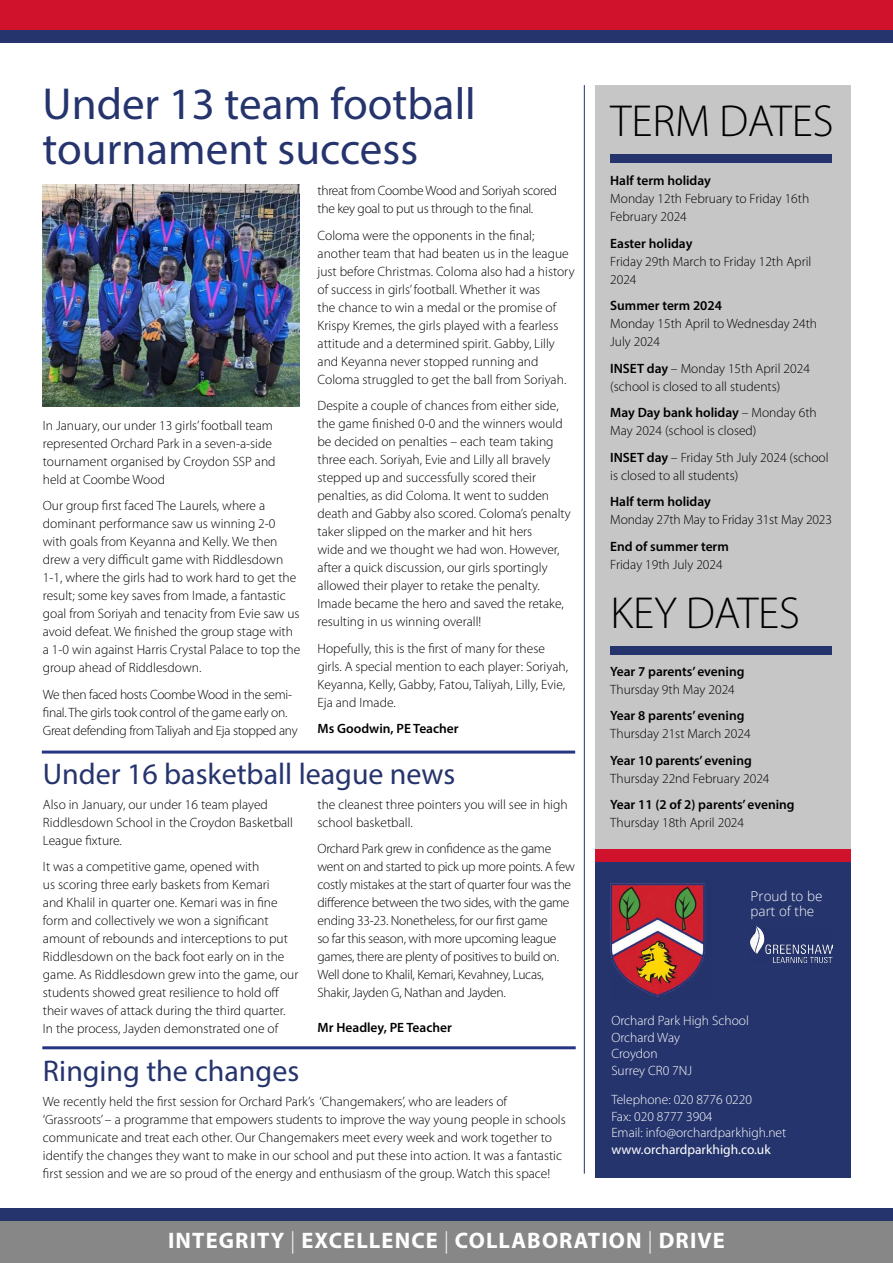
<style>
.page{position:relative;width:893px;height:1263px;background:#fff}
.page>*{position:absolute;margin:0;border:0;box-sizing:border-box;transform-origin:0 0}
.t1{font:45px/45px "Myriad Pro";color:#25346d}
.t2{font:300 45px "Myriad Pro";color:#000}
.t3{font:30px "Myriad Pro";color:#25346d}
.t4{font:700 22.5px "Myriad Pro";letter-spacing:.05em;color:#fff}
.t5{font:300 13.5px/18px "Myriad Pro";color:#000}
.t6{font:300 13.5px/18px "Myriad Pro";letter-spacing:-.02em;color:#000}
.t7{font:600 13.5px "Myriad Pro";color:#000}
.t8{font:300 13.5px/16.5px "Myriad Pro";color:#fff}
.t9{font:13.5px "Myriad Pro";color:#fff}
.t10{font:300 13.5px/15px "Open Sans";color:#fff}
.s1{font-weight:600}
.s2{font-weight:300}
</style>
<div class="page">
<div style="left:595px;top:85px;width:255px;height:770px;background:#c6c6c6"></div>
<div style="left:595px;top:854px;width:255px;height:324px;background:#25346d"></div>
<div style="left:595px;top:849px;width:255px;height:13px;background:#d0122d"></div>
<div style="left:0;top:1214px;width:893px;height:49px;background:#878787"></div>
<div style="left:0;top:1208px;width:893px;height:12px;background:#25346d"></div>
<div style="left:0;top:0;width:893px;height:30px;background:#d0122d"></div>
<div style="left:0;top:30px;width:893px;height:13px;background:#25346d"></div>
<img style="left:610px;top:883px;width:95px;height:114px">
<div style="left:610px;top:154px;width:221px;height:9px;background:#25346d"></div>
<div style="left:610px;top:646px;width:221px;height:8px;background:#25346d"></div>
<img style="left:750px;top:927px;width:82px;height:35px">
<hr style="left:584px;top:85px;width:1px;height:1089px;background:#25346d">
<hr style="left:42px;top:750px;width:533px;height:3px;background:#283583">
<img style="left:43px;top:185px;width:256px;height:222px">
<hr style="left:42px;top:1046px;width:534px;height:3px;background:#283583">
<h1 class="t1" style="left:43px;top:80px;width:435px">Under 13 team football tournament success</h1>
<p class="t5" style="left:43px;top:416px;width:234px">In January, our under 13 girls’ football team represented Orchard Park in a seven-a-side tournament organised by Croydon SSP and held at Coombe Wood</p>
<p class="t5" style="left:43px;top:496px;width:259px">Our group first faced The Laurels, where a dominant performance saw us winning 2-0 with goals from Keyanna and Kelly. We then drew a very difficult game with Riddlesdown 1-1, where the girls had to work hard to get the result; some key saves from Imade, a fantastic goal from Soriyah and tenacity from Evie saw us avoid defeat. We finished the group stage with a 1-0 win against Harris Crystal Palace to top the group ahead of Riddlesdown.</p>
<p class="t6" style="left:43px;top:685px;width:256px">We then faced hosts Coombe Wood in the semi&shy;final. The girls took control of the game early on.<br>Great defending from Taliyah and Eja stopped any</p>
<p class="t6" style="left:318px;top:181px;width:241px">threat from Coombe Wood and Soriyah scored the key goal to put us through to the final.</p>
<p class="t5" style="left:318px;top:226px;width:259px">Coloma were the opponents in the final; another team that had beaten us in the league just before Christmas. Coloma also had a history of success in girls’ football. Whether it was<br>the chance to win a medal or the promise of Krispy Kremes, the girls played with a fearless attitude and a determined spirit. Gabby, Lilly and Keyanna never stopped running and Coloma struggled to get the ball from Soriyah.</p>
<p class="t5" style="left:318px;top:396px;width:255px">Despite a couple of chances from either side, the game finished 0-0 and the winners would be decided on penalties – each team taking three each. Soriyah, Evie and Lilly all bravely stepped up and successfully scored their penalties, as did Coloma. It went to sudden death and Gabby also scored. Coloma’s penalty taker slipped on the marker and hit hers<br>wide and we thought we had won. However, after a quick discussion, our girls sportingly allowed their player to retake the penalty.<br>Imade became the hero and saved the retake, resulting in us winning overall!</p>
<p class="t5" style="left:318px;top:639px;width:252px">Hopefully, this is the first of many for these girls. A special mention to each player: Soriyah, Keyanna, Kelly, Gabby, Fatou, Taliyah, Lilly, Evie, Eja and Imade.</p>
<p class="t7" style="left:318px;top:720px;width:143px">Ms Goodwin, PE Teacher</p>
<h2 class="t3" style="left:43px;top:755px;width:414px">Under 16 basketball league news</h2>
<p class="t5" style="left:43px;top:795px;width:252px">Also in January, our under 16 team played<br>Riddlesdown School in the Croydon Basketball<br>League fixture.</p>
<p class="t5" style="left:43px;top:857px;width:257px">It was a competitive game, opened with<br>us scoring three early baskets from Kemari<br>and Khalil in quarter one. Kemari was in fine form and collectively we won a significant amount of rebounds and interceptions to put Riddlesdown on the back foot early on in the game. As Riddlesdown grew into the game, our students showed great resilience to hold off their waves of attack during the third quarter.<br>In the process, Jayden demonstrated one of</p>
<h2 class="t3" style="left:43px;top:1053px;width:258px">Ringing the changes</h2>
<p class="t5" style="left:318px;top:795px;width:252px">the cleanest three pointers you will see in high school basketball.</p>
<p class="t6" style="left:318px;top:839px;width:259px">Orchard Park grew in confidence as the game went on and started to pick up more points. A few costly mistakes at the start of quarter four was the difference between the two sides, with the game ending 33-23. Nonetheless, for our first game<br>so far this season, with more upcoming league games, there are plenty of positives to build on.<br>Well done to Khalil, Kemari, Kevahney, Lucas, Shakir, Jayden G, Nathan and Jayden.</p>
<p class="t7" style="left:318px;top:1019px;width:136px">Mr Headley, PE Teacher</p>
<p class="t5" style="left:43px;top:1092px;width:524px">We recently held the first session for Orchard Park’s ‘Changemakers’, who are leaders of ‘Grassroots’ – a programme that empowers students to improve the way young people in schools communicate and treat each other. Our Changemakers meet every week and work together to identify the changes they want to make in our school and put these into action. It was a fantastic first session and we are so proud of the energy and enthusiasm of the group. Watch this space!</p>
<h1 class="t2" style="left:611px;top:94px;width:224px">TERM DATES</h1>
<p class="t7" style="left:610px;top:172px;width:102px">Half term holiday</p>
<p class="t5" style="left:610px;top:190px;width:201px">Monday 12th February to Friday 16th<br>February 2024</p>
<p class="t7" style="left:610px;top:235px;width:84px">Easter holiday</p>
<p class="t5" style="left:610px;top:252px;width:203px">Friday 29th March to Friday 12th April<br>2024</p>
<p class="t7" style="left:610px;top:297px;width:113px">Summer term 2024</p>
<p class="t5" style="left:610px;top:315px;width:208px">Monday 15th April to Wednesday 24th<br>July 2024</p>
<p class="t5" style="left:610px;top:359px;width:201px"><span class="s1">INSET day</span> – Monday 15th April 2024 (school is closed to all students)</p>
<p class="t5" style="left:610px;top:404px;width:208px"><span class="s1">May Day bank holiday</span> – Monday 6th<br>May 2024 (school is closed)</p>
<p class="t5" style="left:610px;top:448px;width:220px"><span class="s1">INSET day</span> – Friday 5th July 2024 (school is closed to all students)</p>
<p class="t7" style="left:610px;top:493px;width:102px">Half term holiday</p>
<p class="t5" style="left:610px;top:511px;width:223px">Monday 27th May to Friday 31st May 2023</p>
<p class="t7" style="left:610px;top:538px;width:120px">End of summer term</p>
<p class="t5" style="left:610px;top:555px;width:114px">Friday 19th July 2024</p>
<h1 class="t2" style="left:611px;top:585px;width:191px">KEY DATES</h1>
<p class="t7" style="left:610px;top:662px;width:136px">Year 7 parents’ evening</p>
<p class="t5" style="left:610px;top:680px;width:126px">Thursday 9th May 2024</p>
<p class="t7" style="left:610px;top:707px;width:136px">Year 8 parents’ evening</p>
<p class="t5" style="left:610px;top:724px;width:142px">Thursday 21st March 2024</p>
<p class="t7" style="left:610px;top:751px;width:143px">Year 10 parents’ evening</p>
<p class="t5" style="left:610px;top:769px;width:161px">Thursday 22nd February 2024</p>
<p class="t7" style="left:610px;top:796px;width:186px">Year 11 (2 of 2) parents’ evening</p>
<p class="t5" style="left:610px;top:813px;width:135px">Thursday 18th April 2024</p>
<p class="t10" style="left:750px;top:888px;width:73px">Proud to be part of the</p>
<p class="t8" style="left:611px;top:1012px;width:139px">Orchard Park High School<br>Orchard Way<br>Croydon<br>Surrey CR0 7NJ</p>
<p class="t8" style="left:611px;top:1091px;width:176px">Telephone: 020 8776 0220<br>Fax: 020 8777 3904<br>Email: info@orchardparkhigh.net</p>
<p class="t9" style="left:611px;top:1141px;width:161px">www.orchardparkhigh.co.uk</p>
<h3 class="t4" style="left:168px;top:1226px;width:558px">INTEGRITY <span class="s2">|</span> EXCELLENCE <span class="s2">|</span> COLLABORATION <span class="s2">|</span> DRIVE</h3>
</div>
